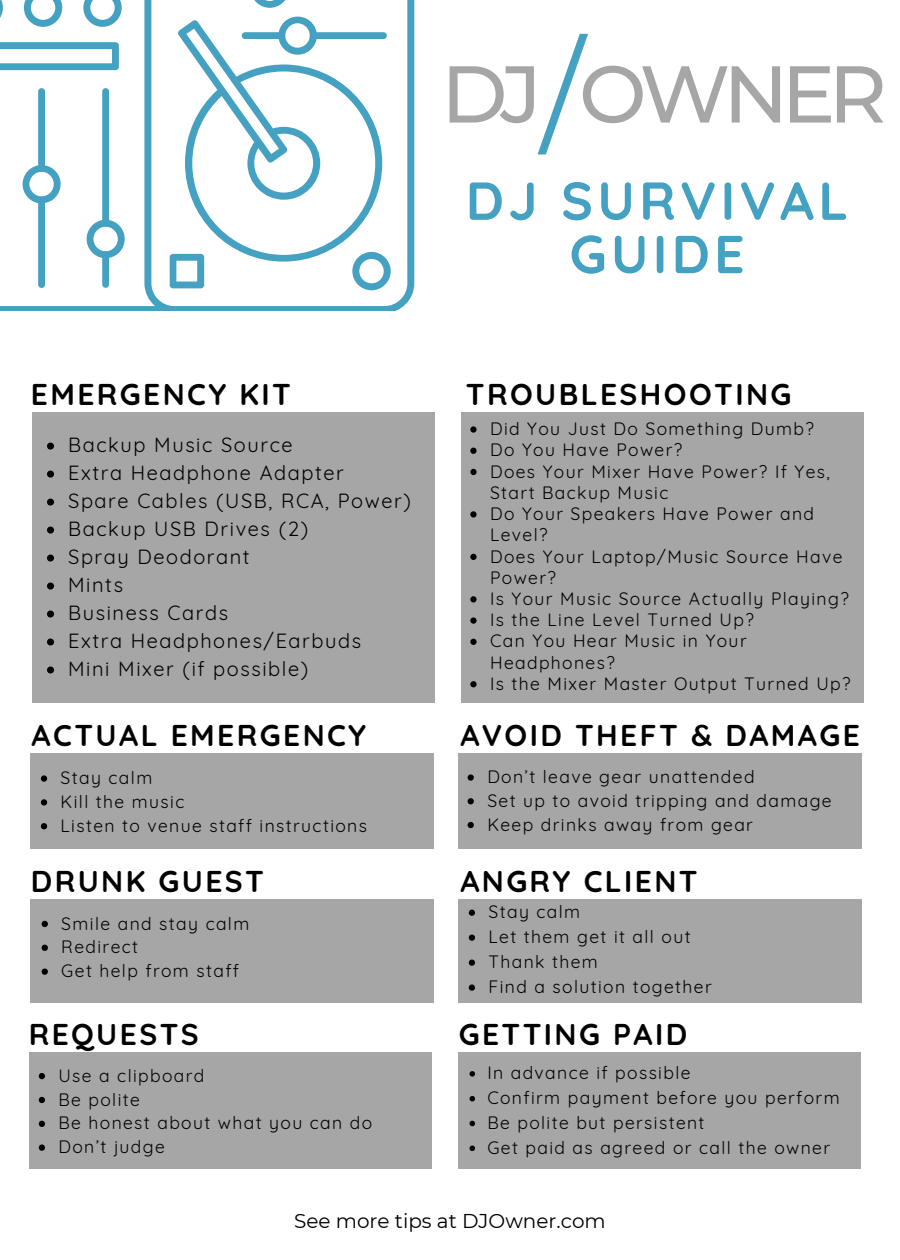
<style>
.page{position:relative;width:900px;height:1260px;background:#fff}
.page>*{position:absolute;margin:0;border:0;box-sizing:border-box;transform-origin:0 0}
.t1{font:500 80.5px "Montserrat";letter-spacing:-.085em;color:#a6a6a6}
.t2{font:700 53.25px/53.2px "Quicksand";letter-spacing:.08em;color:#44a1c2;text-align:center}
.t3{font:700 30px "Quicksand";letter-spacing:.08em;color:#000}
.t4{font:20px/28px "Quicksand";letter-spacing:.08em;color:#000}
.t5{font:20px "Montserrat";color:#000}
.t6{font:17.5px/21.2px "Quicksand";letter-spacing:.08em;color:#000}
.s1{font-weight:400;font-size:128px;color:#44a1c2}
</style>
<div class="page">
<svg style="left:0;top:0;width:414px;height:311px"></svg>
<svg style="left:242px;top:17px;width:145px;height:38px"></svg>
<svg style="left:242px;top:0;width:145px;height:8px"></svg>
<svg style="left:352px;top:252px;width:39px;height:38px"></svg>
<svg style="left:170px;top:254px;width:34px;height:34px"></svg>
<svg style="left:0;top:42px;width:119px;height:28px"></svg>
<div style="left:33px;top:412px;width:402px;height:290px;background:#a6a6a6"></div>
<svg style="left:47px;top:443px;width:7px;height:7px"></svg>
<svg style="left:47px;top:471px;width:7px;height:7px"></svg>
<svg style="left:47px;top:499px;width:7px;height:7px"></svg>
<svg style="left:47px;top:527px;width:7px;height:7px"></svg>
<svg style="left:47px;top:555px;width:7px;height:7px"></svg>
<svg style="left:47px;top:583px;width:7px;height:7px"></svg>
<svg style="left:47px;top:611px;width:7px;height:7px"></svg>
<svg style="left:47px;top:639px;width:7px;height:7px"></svg>
<svg style="left:47px;top:667px;width:7px;height:7px"></svg>
<div style="left:462px;top:412px;width:402px;height:290px;background:#a6a6a6"></div>
<svg style="left:470px;top:426px;width:7px;height:7px"></svg>
<svg style="left:470px;top:448px;width:7px;height:6px"></svg>
<svg style="left:470px;top:469px;width:7px;height:6px"></svg>
<svg style="left:470px;top:511px;width:7px;height:7px"></svg>
<svg style="left:470px;top:554px;width:7px;height:6px"></svg>
<svg style="left:470px;top:596px;width:7px;height:6px"></svg>
<svg style="left:470px;top:617px;width:7px;height:7px"></svg>
<svg style="left:470px;top:639px;width:7px;height:6px"></svg>
<svg style="left:470px;top:681px;width:7px;height:6px"></svg>
<div style="left:31px;top:754px;width:403px;height:95px;background:#a6a6a6"></div>
<svg style="left:41px;top:775px;width:6px;height:7px"></svg>
<svg style="left:41px;top:799px;width:6px;height:7px"></svg>
<svg style="left:41px;top:823px;width:6px;height:6px"></svg>
<div style="left:458px;top:1052px;width:403px;height:117px;background:#a6a6a6"></div>
<svg style="left:470px;top:1071px;width:5px;height:6px"></svg>
<svg style="left:470px;top:1096px;width:5px;height:5px"></svg>
<svg style="left:470px;top:1121px;width:5px;height:5px"></svg>
<svg style="left:470px;top:1146px;width:5px;height:5px"></svg>
<div style="left:459px;top:899px;width:403px;height:103px;background:#a6a6a6"></div>
<div style="left:31px;top:899px;width:403px;height:103px;background:#a6a6a6"></div>
<svg style="left:42px;top:921px;width:6px;height:6px"></svg>
<svg style="left:42px;top:945px;width:6px;height:6px"></svg>
<svg style="left:42px;top:969px;width:6px;height:6px"></svg>
<svg style="left:469px;top:910px;width:6px;height:6px"></svg>
<svg style="left:469px;top:935px;width:6px;height:6px"></svg>
<svg style="left:469px;top:960px;width:6px;height:6px"></svg>
<svg style="left:469px;top:985px;width:6px;height:6px"></svg>
<div style="left:29px;top:1052px;width:402px;height:117px;background:#a6a6a6"></div>
<svg style="left:39px;top:1073px;width:6px;height:6px"></svg>
<svg style="left:39px;top:1097px;width:6px;height:6px"></svg>
<svg style="left:39px;top:1121px;width:6px;height:6px"></svg>
<svg style="left:39px;top:1145px;width:6px;height:6px"></svg>
<div style="left:458px;top:754px;width:403px;height:95px;background:#a6a6a6"></div>
<svg style="left:468px;top:774px;width:6px;height:7px"></svg>
<svg style="left:468px;top:798px;width:6px;height:6px"></svg>
<svg style="left:468px;top:822px;width:6px;height:6px"></svg>
<h1 class="t1" style="left:441px;top:45px;width:447px">DJ<span class="s1">/</span>OWNER</h1>
<h3 class="t3" style="left:31px;top:375px;width:262px">EMERGENCY KIT</h3>
<p class="t4" style="left:68px;top:430px;width:344px">Backup Music Source<br>Extra Headphone Adapter<br>Spare Cables (USB, RCA, Power)<br>Backup USB Drives (2)<br>Spray Deodorant<br>Mints<br>Business Cards<br>Extra Headphones/Earbuds<br>Mini Mixer (if possible)</p>
<h3 class="t3" style="left:32px;top:716px;width:336px">ACTUAL EMERGENCY</h3>
<p class="t6" style="left:61px;top:766px;width:308px;line-height:23.8px">Stay calm<br>Kill the music<br>Listen to venue staff instructions</p>
<h3 class="t3" style="left:31px;top:862px;width:235px">DRUNK GUEST</h3>
<p class="t6" style="left:61px;top:911px;width:190px;line-height:23.8px">Smile and stay calm<br>Redirect<br>Get help from staff</p>
<h3 class="t3" style="left:29px;top:1015px;width:172px">REQUESTS</h3>
<p class="t6" style="left:58px;top:1063px;width:315px;line-height:23.8px">Use a clipboard<br>Be polite<br>Be honest about what you can do<br>Don’t judge</p>
<h2 class="t2" style="left:466px;top:173px;width:384px">DJ SURVIVAL<br>GUIDE</h2>
<h3 class="t3" style="left:466px;top:375px;width:327px">TROUBLESHOOTING</h3>
<p class="t6" style="left:490px;top:418px;width:362px">Did You Just Do Something Dumb?<br>Do You Have Power?<br>Does Your Mixer Have Power? If Yes,<br>Start Backup Music<br>Do Your Speakers Have Power and<br>Level?<br>Does Your Laptop/Music Source Have<br>Power?<br>Is Your Music Source Actually Playing?<br>Is the Line Level Turned Up?<br>Can You Hear Music in Your<br>Headphones?<br>Is the Mixer Master Output Turned Up?</p>
<h3 class="t3" style="left:460px;top:716px;width:401px">AVOID THEFT &amp; DAMAGE</h3>
<p class="t6" style="left:487px;top:765px;width:346px;line-height:23.8px">Don’t leave gear unattended<br>Set up to avoid tripping and damage<br>Keep drinks away from gear</p>
<h3 class="t3" style="left:460px;top:862px;width:239px">ANGRY CLIENT</h3>
<p class="t6" style="left:489px;top:899px;width:225px;line-height:25px">Stay calm<br>Let them get it all out<br>Thank them<br>Find a solution together</p>
<h3 class="t3" style="left:459px;top:1015px;width:230px">GETTING PAID</h3>
<p class="t6" style="left:487px;top:1060px;width:354px;line-height:24.8px">In advance if possible<br>Confirm payment before you perform<br>Be polite but persistent<br>Get paid as agreed or call the owner</p>
<p class="t5" style="left:294px;top:1208px;width:313px">See more tips at DJOwner.com</p>
</div>
